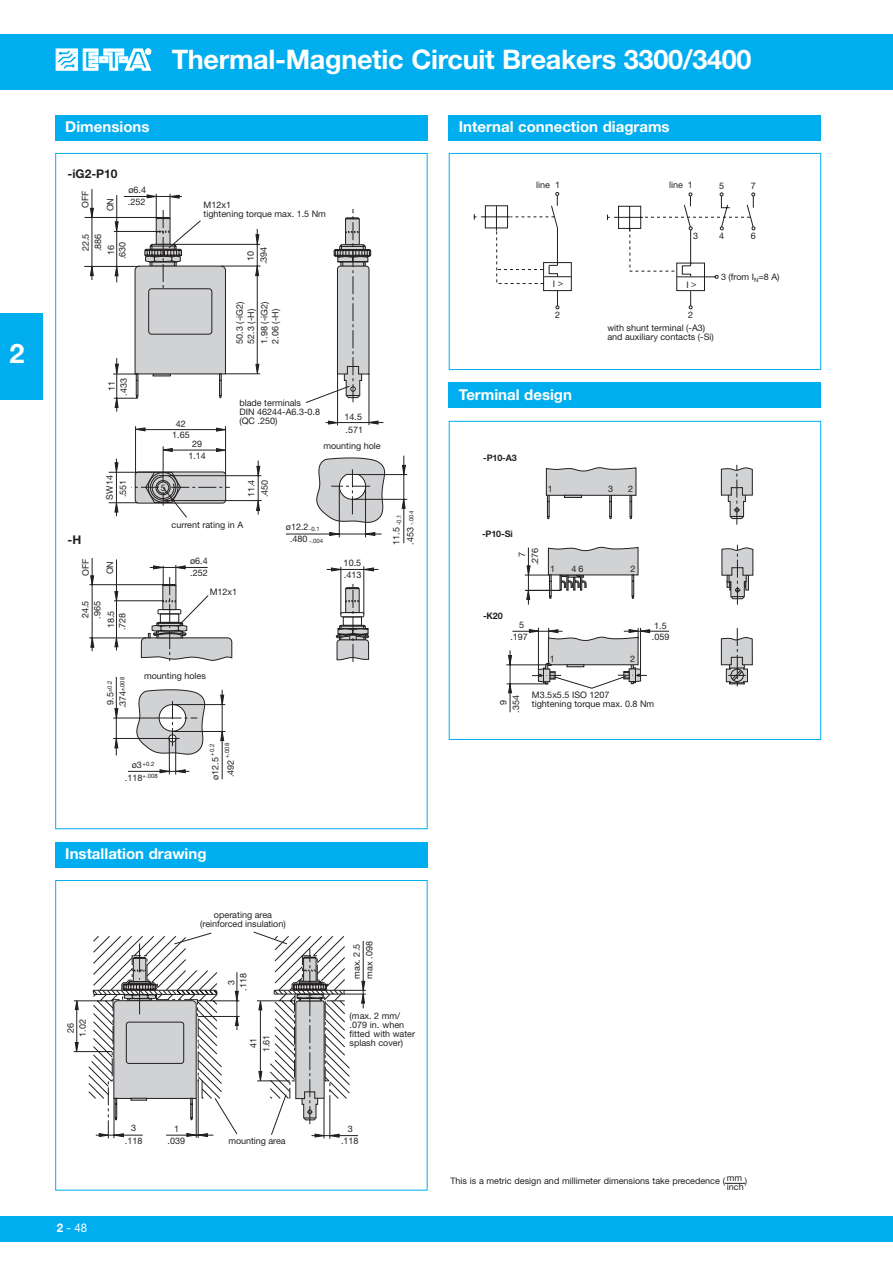
<style>
.page{position:relative;width:893px;height:1263px;background:#fff}
.page>*{position:absolute;margin:0;border:0;box-sizing:border-box;transform-origin:0 0}
.t1{font:700 27px "Helvetica Neue LT";letter-spacing:-.01em;color:#fff}
.t2{font:700 15px "Helvetica Neue LT";color:#fff}
.t3{font:700 12px "Helvetica Neue LT";color:#231f20}
.t4{font:12px "Helvetica Neue LT";color:#fff;scale:.95 1}
.t5{font:9px/9px "Helvetica Neue LT";color:#231f20}
.t6{font:700 9px "Helvetica Neue LT";letter-spacing:-.015em;color:#231f20}
.t7{font:6px "Helvetica Neue LT";color:#231f20}
.s1{font-size:9px}
.s2{font-weight:700}
</style>
<div class="page">
<div style="left:0;top:34px;width:892px;height:55px;background:#00aeef"></div>
<div style="left:0;top:1216px;width:892px;height:26px;background:#00aeef"></div>
<svg style="left:55px;top:48px;width:97px;height:23px"></svg>
<div style="left:0;top:313px;width:43px;height:86px;background:#00aeef"></div>
<div style="left:449px;top:383px;width:372px;height:25px;background:#00aeef"></div>
<div style="left:55px;top:115px;width:372px;height:25px;background:#00aeef"></div>
<svg style="left:84px;top:189px;width:98px;height:91px"></svg>
<svg style="left:89px;top:455px;width:318px;height:325px"></svg>
<svg style="left:147px;top:195px;width:9px;height:3px"></svg>
<svg style="left:170px;top:195px;width:9px;height:4px"></svg>
<svg style="left:90px;top:208px;width:4px;height:10px"></svg>
<svg style="left:90px;top:266px;width:4px;height:10px"></svg>
<svg style="left:402px;top:499px;width:3px;height:10px"></svg>
<svg style="left:402px;top:465px;width:4px;height:10px"></svg>
<svg style="left:90px;top:576px;width:4px;height:9px"></svg>
<svg style="left:90px;top:638px;width:4px;height:10px"></svg>
<svg style="left:160px;top:769px;width:9px;height:4px"></svg>
<svg style="left:176px;top:769px;width:9px;height:4px"></svg>
<svg style="left:506px;top:464px;width:247px;height:249px"></svg>
<div style="left:449px;top:421px;width:372px;height:319px;border:1px solid #00aeef"></div>
<div style="left:55px;top:842px;width:372px;height:25px;background:#00aeef"></div>
<svg style="left:73px;top:932px;width:293px;height:207px"></svg>
<div style="left:55px;top:880px;width:372px;height:311px;border:1px solid #00aeef"></div>
<div style="left:449px;top:115px;width:372px;height:25px;background:#00aeef"></div>
<svg style="left:606px;top:193px;width:149px;height:116px"></svg>
<svg style="left:473px;top:192px;width:99px;height:117px"></svg>
<div style="left:449px;top:153px;width:372px;height:217px;border:1px solid #00aeef"></div>
<svg style="left:724px;top:1183px;width:21px;height:1px"></svg>
<svg style="left:108px;top:209px;width:277px;height:546px"></svg>
<h1 class="t1" style="left:10px;top:344px;width:17px">2</h1>
<h2 class="t2" style="left:65px;top:122px;width:86px">Dimensions</h2>
<h3 class="t3" style="left:68px;top:170px;width:51px">-iG2-P10</h3>
<p class="t5" style="left:82px;top:208px;width:19px;rotate:-90deg">OFF</p>
<p class="t5" style="left:107px;top:211px;width:15px;rotate:-90deg">ON</p>
<p class="t5" style="left:128px;top:186px;width:19px">ø6.4</p>
<p class="t5" style="left:128px;top:199px;width:19px">.252</p>
<p class="t5" style="left:95px;top:251px;width:19px;rotate:-90deg">.886</p>
<p class="t5" style="left:119px;top:259px;width:19px;rotate:-90deg">.630</p>
<p class="t5" style="left:82px;top:251px;width:19px;rotate:-90deg">22.5</p>
<p class="t5" style="left:107px;top:255px;width:12px;rotate:-90deg">16</p>
<p class="t5" style="left:120px;top:396px;width:19px;rotate:-90deg">.433</p>
<p class="t5" style="left:108px;top:391px;width:12px;rotate:-90deg">11</p>
<h1 class="t1" style="left:172px;top:49px;width:581px">Thermal-Magnetic Circuit Breakers 3300/3400</h1>
<p class="t5" style="left:204px;top:201px;width:124px">M12x1<br>tightening torque max. 1.5 Nm</p>
<p class="t5" style="left:176px;top:420px;width:12px">42</p>
<p class="t5" style="left:172px;top:432px;width:19px">1.65</p>
<p class="t5" style="left:188px;top:452px;width:19px">1.14</p>
<p class="t5" style="left:192px;top:441px;width:12px">29</p>
<p class="t5" style="left:260px;top:264px;width:19px;rotate:-90deg">.394</p>
<p class="t5" style="left:260px;top:344px;width:44px;line-height:11.1px;rotate:-90deg">1.98 (-iG2)<br>2.06 (-H)</p>
<p class="t5" style="left:247px;top:261px;width:12px;rotate:-90deg">10</p>
<p class="t5" style="left:235px;top:344px;width:44px;line-height:11.2px;rotate:-90deg">50.3 (-iG2)<br>52.3 (-H)</p>
<p class="t5" style="left:239px;top:400px;width:82px">blade terminals<br>DIN 46244-A6.3-0.8 (QC .250)</p>
<p class="t5" style="left:344px;top:413px;width:19px">14.5</p>
<p class="t5" style="left:345px;top:426px;width:19px">.571</p>
<p class="t5" style="left:323px;top:442px;width:59px">mounting hole</p>
<h2 class="t2" style="left:459px;top:122px;width:212px">Internal connection diagrams</h2>
<p class="t5" style="left:536px;top:182px;width:25px">line 1</p>
<p class="t5" style="left:669px;top:182px;width:25px">line 1</p>
<p class="t5" style="left:693px;top:233px;width:7px">3</p>
<p class="t5" style="left:553px;top:280px;width:12px">I &gt;</p>
<p class="t5" style="left:686px;top:281px;width:12px">I &gt;</p>
<p class="t5" style="left:555px;top:312px;width:7px">2</p>
<p class="t5" style="left:688px;top:311px;width:7px">2</p>
<p class="t5" style="left:719px;top:182px;width:7px">5</p>
<p class="t5" style="left:719px;top:233px;width:7px">4</p>
<p class="t5" style="left:751px;top:182px;width:7px">7</p>
<p class="t5" style="left:750px;top:233px;width:7px">6</p>
<p class="t5" style="left:721px;top:273px;width:60px">3 (from I<sub>N</sub>=8 A)</p>
<h2 class="t2" style="left:459px;top:389px;width:115px">Terminal design</h2>
<p class="t6" style="left:483px;top:454px;width:35px">-P10-A3</p>
<p class="t5" style="left:607px;top:324px;width:108px">with shunt terminal (-A3) and auxiliary contacts (-Si)</p>
<h3 class="t3" style="left:68px;top:536px;width:15px">-H</h3>
<p class="t5" style="left:82px;top:576px;width:19px;rotate:-90deg">OFF</p>
<p class="t5" style="left:106px;top:500px;width:26px;rotate:-90deg">SW14</p>
<p class="t5" style="left:120px;top:497px;width:19px;rotate:-90deg">.551</p>
<p class="t5" style="left:261px;top:497px;width:19px;rotate:-90deg">.450</p>
<p class="t5" style="left:248px;top:497px;width:19px;rotate:-90deg">11.4</p>
<p class="t5" style="left:161px;top:484px;width:7px">5</p>
<p class="t5" style="left:172px;top:522px;width:73px">current rating in A</p>
<p class="t7" style="left:409px;top:525px;width:16px;rotate:-90deg">-.004</p>
<p class="t5" style="left:407px;top:545px;width:19px;rotate:-90deg">.453</p>
<p class="t5" style="left:286px;top:523px;width:35px">ø12.2<sub>-0.1</sub></p>
<p class="t5" style="left:393px;top:545px;width:32px;rotate:-90deg">11.5 <sub>-0.1</sub></p>
<p class="t7" style="left:290px;top:539px;width:35px"><sup>.480</sup> -.004</p>
<p class="t5" style="left:107px;top:574px;width:15px;rotate:-90deg">ON</p>
<p class="t5" style="left:190px;top:558px;width:19px">ø6.4</p>
<p class="t5" style="left:343px;top:560px;width:19px">10.5</p>
<p class="t5" style="left:190px;top:570px;width:19px">.252</p>
<p class="t5" style="left:344px;top:571px;width:19px">.413</p>
<p class="t5" style="left:210px;top:588px;width:29px">M12x1</p>
<p class="t5" style="left:82px;top:618px;width:19px;rotate:-90deg">24.5</p>
<p class="t5" style="left:94px;top:619px;width:19px;rotate:-90deg">.965</p>
<p class="t5" style="left:107px;top:628px;width:19px;rotate:-90deg">18.5</p>
<p class="t5" style="left:119px;top:630px;width:19px;rotate:-90deg">.728</p>
<p class="t5" style="left:119px;top:708px;width:32px;rotate:-90deg">.374 <sup>.008</sup></p>
<p class="t5" style="left:107px;top:705px;width:26px;rotate:-90deg">9.5 <sup>0.2</sup></p>
<p class="t5" style="left:144px;top:672px;width:63px">mounting holes</p>
<p class="t7" style="left:225px;top:758px;width:17px;rotate:-90deg">+.008</p>
<p class="t7" style="left:210px;top:756px;width:13px;rotate:-90deg">+0.2</p>
<p class="t7" style="left:132px;top:762px;width:24px"><span class="s1">ø3</span>+0.2</p>
<p class="t5" style="left:212px;top:780px;width:24px;rotate:-90deg">ø12.5</p>
<p class="t5" style="left:227px;top:777px;width:19px;rotate:-90deg">.492</p>
<p class="t7" style="left:143px;top:774px;width:17px">+.008</p>
<p class="t5" style="left:125px;top:775px;width:19px">.118</p>
<h2 class="t2" style="left:65px;top:849px;width:143px">Installation drawing</h2>
<p class="t5" style="left:79px;top:1037px;width:19px;rotate:-90deg">1.02</p>
<p class="t5" style="left:67px;top:1033px;width:12px;rotate:-90deg">26</p>
<h3 class="t4" style="left:57px;top:1223px;width:34px"><span class="s2">2</span> - 48</h3>
<p class="t5" style="left:200px;top:912px;width:87px;text-align:center">operating area (reinforced insulation)</p>
<p class="t5" style="left:240px;top:991px;width:19px;rotate:-90deg">.118</p>
<p class="t5" style="left:228px;top:985px;width:7px;rotate:-90deg">3</p>
<p class="t5" style="left:263px;top:1052px;width:19px;rotate:-90deg">1.61</p>
<p class="t5" style="left:250px;top:1048px;width:12px;rotate:-90deg">41</p>
<p class="t5" style="left:365px;top:979px;width:39px;rotate:-90deg">max .098</p>
<p class="t5" style="left:353px;top:979px;width:36px;rotate:-90deg">max. 2.5</p>
<p class="t5" style="left:349px;top:1012px;width:67px">(max. 2 mm/ .079 in. when fitted with water splash cover)</p>
<p class="t5" style="left:131px;top:1125px;width:7px">3</p>
<p class="t5" style="left:174px;top:1125px;width:7px">1</p>
<p class="t5" style="left:348px;top:1125px;width:7px">3</p>
<p class="t5" style="left:125px;top:1138px;width:19px">.118</p>
<p class="t5" style="left:167px;top:1138px;width:19px">.039</p>
<p class="t5" style="left:228px;top:1138px;width:59px">mounting area</p>
<p class="t5" style="left:341px;top:1138px;width:19px">.118</p>
<p class="t5" style="left:548px;top:485px;width:7px">1</p>
<p class="t5" style="left:608px;top:485px;width:7px">3</p>
<p class="t5" style="left:628px;top:485px;width:7px">2</p>
<p class="t6" style="left:482px;top:530px;width:32px">-P10-Si</p>
<p class="t5" style="left:516px;top:565px;width:19px;line-height:13px;text-align:center;rotate:-90deg">7 .276</p>
<p class="t5" style="left:550px;top:566px;width:7px">1</p>
<p class="t5" style="left:571px;top:566px;width:13px">46</p>
<p class="t5" style="left:630px;top:566px;width:7px">2</p>
<p class="t6" style="left:483px;top:613px;width:21px">-K20</p>
<p class="t5" style="left:519px;top:621px;width:7px">5</p>
<p class="t5" style="left:654px;top:622px;width:14px">1.5</p>
<p class="t5" style="left:510px;top:633px;width:19px">.197</p>
<p class="t5" style="left:651px;top:634px;width:19px">.059</p>
<p class="t5" style="left:549px;top:655px;width:7px">1</p>
<p class="t5" style="left:630px;top:655px;width:7px">2</p>
<p class="t5" style="left:512px;top:713px;width:19px;rotate:-90deg">.354</p>
<p class="t5" style="left:500px;top:705px;width:7px;rotate:-90deg">9</p>
<p class="t5" style="left:532px;top:691px;width:124px">M3.5x5.5 ISO 1207<br>tightening torque max. 0.8 Nm</p>
<p class="t5" style="left:450px;top:1178px;width:298px">This is a metric design and millimeter dimensions take precedence ( mm )</p>
<p class="t5" style="left:726px;top:1184px;width:18px">inch</p>
</div>
